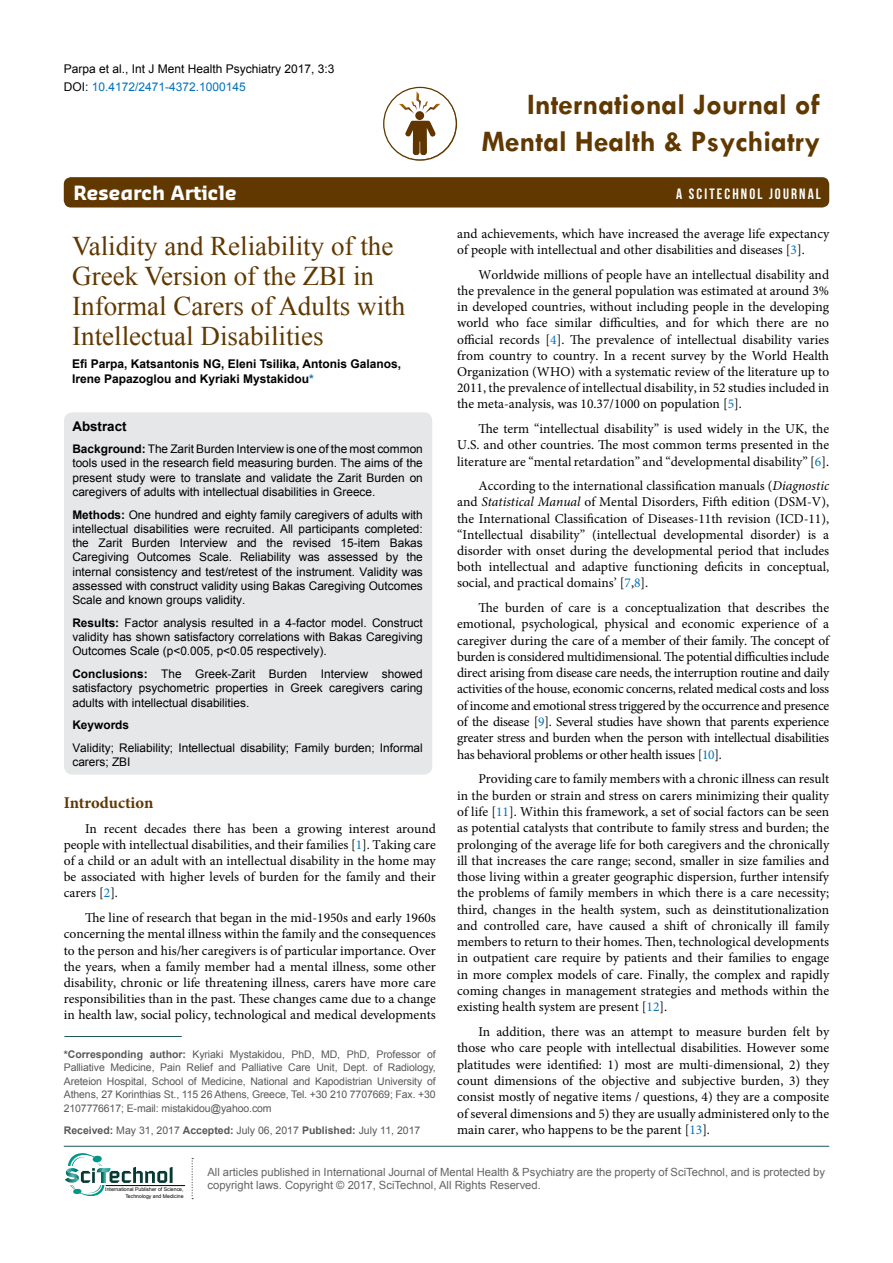
<style>
.page{position:relative;width:893px;height:1263px;background:#fff}
.page>*{position:absolute;margin:0;border:0;box-sizing:border-box;transform-origin:0 0}
.t1{font:700 30px/37.5px "Tw Cen";color:#603800;text-align:right}
.t2{font:27px/30px "Times New Roman";color:#603800}
.t3{font:700 19.2px "Sansa";color:#fff}
.t4{font:700 16.5px "Minion Pro";letter-spacing:-.005em;color:#603800}
.t5{font:15px "Bebas Neue";letter-spacing:.14em;color:#fff}
.t6{font:13.5px/16.2px "Minion Pro";color:#000;text-align:justify}
.t7{font:700 13.35px "Arial";color:#000}
.t8{font:700 12px/14.4px "Arial";color:#000}
.t9{font:12px/18px "Arial";color:#000}
.t10{font:11.85px/14.2px "Arial";color:#000;text-align:justify}
.t11{font:700 11.85px "Arial";color:#000}
.t12{font:11.25px/13.5px "Arial";color:#636466}
.t13{font:10.5px/13.5px "Arial";letter-spacing:-.01em;color:#58595b;text-align:justify}
.t14{font:5.1px/6.1px "Arial";color:#000;text-align:right}
.s1{color:#0072bc}
.s2{font-weight:700}
.s3{font-style:italic}
</style>
<div class="page">
<div style="left:64px;top:177px;width:765px;height:30px;background:#603800;border-radius:7px"></div>
<hr style="left:64px;top:1146px;width:765px;height:1px;background:#1d5557">
<svg style="left:384px;top:87px;width:72px;height:73px"></svg>
<div style="left:383px;top:87px;width:74px;height:74px;border:1px solid #603800;border-radius:50%"></div>
<hr style="left:106px;top:1185px;width:79px;height:1px;background:#000">
<svg style="left:192px;top:1158px;width:1px;height:41px"></svg>
<svg style="left:65px;top:1153px;width:108px;height:43px"></svg>
<hr style="left:64px;top:1036px;width:118px;height:1px;background:#1d5557">
<div style="left:64px;top:412px;width:368px;height:363px;background:#e6e7e8;border-radius:8px"></div>
<p class="t9" style="left:64px;top:59px;width:272px">Parpa et al., Int J Ment Health Psychiatry 2017, 3:3<br>DOI: <span class="s1">10.4172/2471-4372.1000145</span></p>
<h1 class="t1" style="left:481px;top:85px;width:340px">International Journal of<br>Mental Health &amp; Psychiatry</h1>
<h3 class="t3" style="left:74px;top:181px;width:165px">Research Article</h3>
<p class="t5" style="left:676px;top:186px;width:146px">A SCITECHNOL JOURNAL</p>
<h2 class="t2" style="left:72px;top:231px;width:334px">Validity and Reliability of the<br>Greek Version of the ZBI in<br>Informal Carers of Adults with<br>Intellectual Disabilities</h2>
<p class="t8" style="left:72px;top:357px;width:330px">Efi Parpa, Katsantonis NG, Eleni Tsilika, Antonis Galanos,<br>Irene Papazoglou and Kyriaki Mystakidou<span class="s1">*</span></p>
<p class="t7" style="left:72px;top:417px;width:56px">Abstract</p>
<p class="t10" style="left:72px;top:442px;width:352px"><span class="s2">Background:</span> The Zarit Burden Interview is one of the most common tools used in the research field measuring burden. The aims of the present study were to translate and validate the Zarit Burden on caregivers of adults with intellectual disabilities in Greece.</p>
<p class="t10" style="left:72px;top:507px;width:352px"><span class="s2">Methods:</span> One hundred and eighty family caregivers of adults with intellectual disabilities were recruited. All participants completed: the Zarit Burden Interview and the revised 15-item Bakas Caregiving Outcomes Scale. Reliability was assessed by the internal consistency and test/retest of the instrument. Validity was assessed with construct validity using Bakas Caregiving Outcomes Scale and known groups validity.</p>
<p class="t10" style="left:72px;top:616px;width:352px"><span class="s2">Results:</span> Factor analysis resulted in a 4-factor model. Construct validity has shown satisfactory correlations with Bakas Caregiving Outcomes Scale (p&lt;0.005, p&lt;0.05 respectively).</p>
<p class="t10" style="left:72px;top:667px;width:352px"><span class="s2">Conclusions:</span> The Greek-Zarit Burden Interview showed satisfactory psychometric properties in Greek caregivers caring adults with intellectual disabilities.</p>
<p class="t11" style="left:72px;top:717px;width:58px">Keywords</p>
<p class="t10" style="left:72px;top:741px;width:352px">Validity; Reliability; Intellectual disability; Family burden; Informal carers; ZBI</p>
<p class="t4" style="left:64px;top:791px;width:91px">Introduction</p>
<p class="t6" style="left:64px;top:820px;width:374px;text-indent:21px">In recent decades there has been a growing interest around people with intellectual disabilities, and their families [<span class="s1">1</span>]. Taking care of a child or an adult with an intellectual disability in the home may be associated with higher levels of burden for the family and their carers [<span class="s1">2</span>].</p>
<p class="t6" style="left:64px;top:910px;width:374px;text-indent:21px">The line of research that began in the mid-1950s and early 1960s concerning the mental illness within the family and the consequences to the person and his/her caregivers is of particular importance. Over the years, when a family member had a mental illness, some other disability, chronic or life threatening illness, carers have more care responsibilities than in the past. These changes came due to a change in health law, social policy, technological and medical developments</p>
<p class="t13" style="left:64px;top:1047px;width:374px"><span class="s2">*Corresponding author:</span> Kyriaki Mystakidou, PhD, MD, PhD, Professor of Palliative Medicine, Pain Relief and Palliative Care Unit, Dept. of Radiology, Areteion Hospital, School of Medicine, National and Kapodistrian University of Athens, 27 Korinthias St., 115 26 Athens, Greece, Tel. +30 210 7707669; Fax. +30<br>2107776617; E-mail: mistakidou@yahoo.com</p>
<p class="t13" style="left:64px;top:1123px;width:358px"><span class="s2">Received:</span> May 31, 2017 <span class="s2">Accepted:</span> July 06, 2017 <span class="s2">Published:</span> July 11, 2017</p>
<p class="t6" style="left:457px;top:225px;width:374px">and achievements, which have increased the average life expectancy of people with intellectual and other disabilities and diseases [<span class="s1">3</span>].</p>
<p class="t6" style="left:457px;top:266px;width:374px;text-indent:21px">Worldwide millions of people have an intellectual disability and the prevalence in the general population was estimated at around 3% in developed countries, without including people in the developing world who face similar difficulties, and for which there are no official records [<span class="s1">4</span>]. The prevalence of intellectual disability varies from country to country. In a recent survey by the World Health Organization (WHO) with a systematic review of the literature up to 2011, the prevalence of intellectual disability, in 52 studies included in the meta-analysis, was 10.37/1000 on population [<span class="s1">5</span>].</p>
<p class="t6" style="left:457px;top:421px;width:374px;text-indent:21px">The term “intellectual disability” is used widely in the UK, the U.S. and other countries. The most common terms presented in the literature are “mental retardation” and “developmental disability” [<span class="s1">6</span>].</p>
<p class="t6" style="left:457px;top:478px;width:374px;text-indent:21px">According to the international classification manuals (<span class="s3">Diagnostic </span>and <span class="s3">Statistical Manual</span> of Mental Disorders, Fifth edition (DSM-V), the International Classification of Diseases-11th revision (ICD-11), “Intellectual disability” (intellectual developmental disorder) is a disorder with onset during the developmental period that includes both intellectual and adaptive functioning deficits in conceptual, social, and practical domains’ [<span class="s1">7</span>,<span class="s1">8</span>].</p>
<p class="t6" style="left:457px;top:600px;width:374px;text-indent:21px">The burden of care is a conceptualization that describes the emotional, psychological, physical and economic experience of a caregiver during the care of a member of their family. The concept of burden is considered multidimensional. The potential difficulties include direct arising from disease care needs, the interruption routine and daily activities of the house, economic concerns, related medical costs and loss of income and emotional stress triggered by the occurrence and presence of the disease [<span class="s1">9</span>]. Several studies have shown that parents experience greater stress and burden when the person with intellectual disabilities has behavioral problems or other health issues [<span class="s1">10</span>].</p>
<p class="t6" style="left:457px;top:771px;width:374px;text-indent:21px">Providing care to family members with a chronic illness can result in the burden or strain and stress on carers minimizing their quality of life [<span class="s1">11</span>]. Within this framework, a set of social factors can be seen as potential catalysts that contribute to family stress and burden; the prolonging of the average life for both caregivers and the chronically ill that increases the care range; second, smaller in size families and those living within a greater geographic dispersion, further intensify the problems of family members in which there is a care necessity; third, changes in the health system, such as deinstitutionalization and controlled care, have caused a shift of chronically ill family members to return to their homes. Then, technological developments in outpatient care require by patients and their families to engage in more complex models of care. Finally, the complex and rapidly coming changes in management strategies and methods within the existing health system are present [<span class="s1">12</span>].</p>
<p class="t6" style="left:457px;top:1024px;width:374px;text-indent:21px">In addition, there was an attempt to measure burden felt by those who care people with intellectual disabilities. However some platitudes were identified: 1) most are multi-dimensional, 2) they count dimensions of the objective and subjective burden, 3) they consist mostly of negative items / questions, 4) they are a composite of several dimensions and 5) they are usually administered only to the main carer, who happens to be the parent [<span class="s1">13</span>].</p>
<p class="t14" style="left:105px;top:1186px;width:80px">International Publisher of Science,<br>Technology and Medicine</p>
<p class="t12" style="left:207px;top:1165px;width:619px">All articles published in International Journal of Mental Health &amp; Psychiatry are the property of SciTechnol, and is protected by copyright laws. Copyright © 2017, SciTechnol, All Rights Reserved.</p>
</div>
